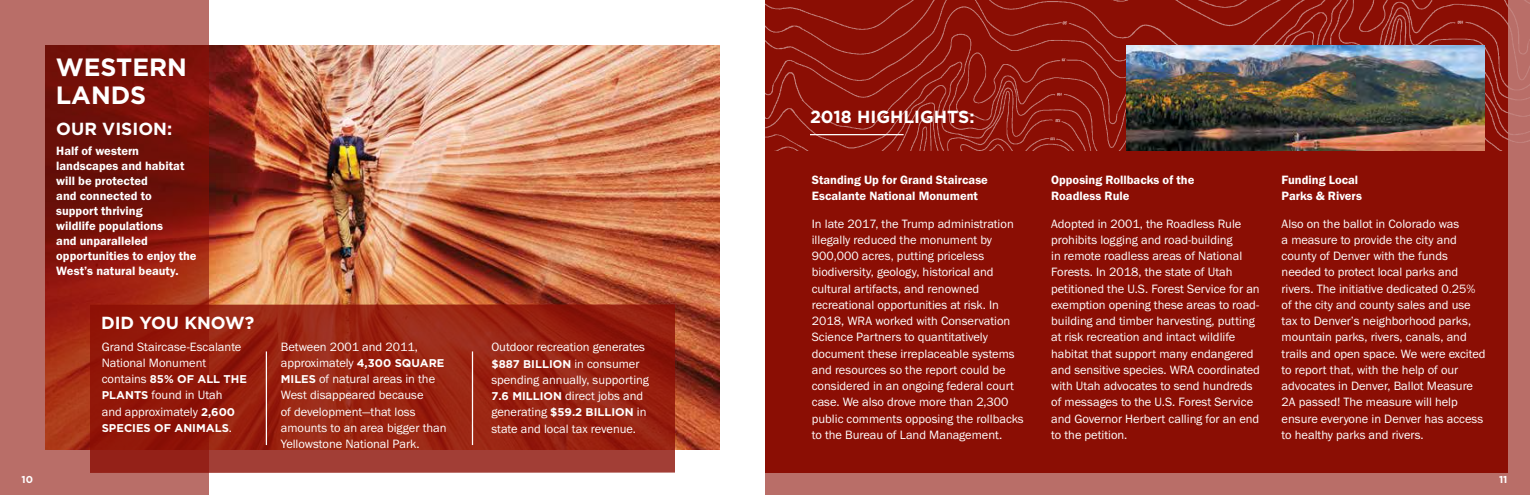
<style>
.page{position:relative;width:1530px;height:495px;background:#fff}
.page>*{position:absolute;margin:0;border:0;box-sizing:border-box;transform-origin:0 0}
.t1{font:700 25px/27.5px "Gotham";color:#fff}
.t2{font:700 17.5px "Gotham";color:#fff}
.t3{font:12.5px/16.2px "Franklin Gothic URW Boo";color:#fff}
.t4{font:12.5px/15px "Franklin Gothic URW Dem";color:#fff}
.t5{font:700 11.25px "Gotham";color:#fff}
.t6{font:700 10px "Gotham";color:#fff}
.s1{font-family:"Franklin Gothic URW Boo";font-weight:400;font-size:12.5px}
.s2{font-family:"Gotham";font-weight:700;font-size:11.25px}
</style>
<div class="page">
<div style="left:765px;top:0;width:765px;height:495px;background:#b96e68"></div>
<div style="left:765px;top:0;width:743px;height:472px;background:#8b0e04"></div>
<img style="left:765px;top:0;width:765px;height:150px">
<img style="left:209px;top:45px;width:511px;height:405px">
<svg style="left:0;top:0;width:209px;height:495px;background:#993b32"></svg>
<svg style="left:90px;top:304px;width:585px;height:169px;background:#972314"></svg>
<img style="left:1127px;top:45px;width:358px;height:105px">
<hr style="left:810px;top:134px;width:94px;height:1px;background:#fff">
<hr style="left:472px;top:351px;width:1px;height:94px;background:#fff">
<hr style="left:266px;top:351px;width:1px;height:94px;background:#fff">
<h1 class="t1" style="left:56px;top:53px;width:133px">WESTERN<br>LANDS</h1>
<h2 class="t2" style="left:56px;top:117px;width:117px">OUR VISION:</h2>
<p class="t4" style="left:56px;top:143px;width:142px">Half of western landscapes and habitat will be protected<br>and connected to support thriving<br>wildlife populations<br>and unparalleled opportunities to enjoy the<br>West’s natural beauty.</p>
<h2 class="t2" style="left:101px;top:311px;width:155px">DID YOU KNOW?</h2>
<p class="t3" style="left:102px;top:338px;width:141px">Grand Staircase-Escalante<br>National Monument</p>
<p class="t5" style="left:102px;top:372px;width:147px"><span class="s1">contains</span> 85% OF ALL THE</p>
<p class="t3" style="left:102px;top:387px;width:135px"><span class="s2">PLANTS</span> found in Utah and approximately <span class="s2">2,600</span></p>
<p class="t5" style="left:102px;top:420px;width:132px">SPECIES OF ANIMALS<span class="s1">.</span></p>
<p class="t3" style="left:281px;top:338px;width:167px">Between 2001 and 2011, approximately <span class="s2">4,300 SQUARE<br>MILES</span> of natural areas in the<br>West disappeared because<br>of development—that loss amounts to an area bigger than<br>Yellowstone National Park.</p>
<p class="t3" style="left:491px;top:339px;width:155px">Outdoor recreation generates</p>
<p class="t5" style="left:491px;top:356px;width:150px">$887 BILLION <span class="s1">in consumer</span></p>
<p class="t3" style="left:491px;top:371px;width:159px">spending annually, supporting<br><span class="s2">7.6 MILLION</span> direct jobs and generating <span class="s2">$59.2 BILLION</span> in state and local tax revenue.</p>
<h2 class="t2" style="left:810px;top:105px;width:166px">2018 HIGHLIGHTS:</h2>
<p class="t4" style="left:812px;top:171px;width:178px;line-height:16.2px">Standing Up for Grand Staircase<br>Escalante National Monument</p>
<p class="t3" style="left:812px;top:215px;width:213px">In late 2017, the Trump administration illegally reduced the monument by 900,000 acres, putting priceless biodiversity, geology, historical and cultural artifacts, and renowned recreational opportunities at risk. In 2018, WRA worked with Conservation Science Partners to quantitatively document these irreplaceable systems and resources so the report could be considered in an ongoing federal court case. We also drove more than 2,300 public comments opposing the rollbacks to the Bureau of Land Management.</p>
<p class="t4" style="left:1051px;top:171px;width:145px;line-height:16.2px">Opposing Rollbacks of the<br>Roadless Rule</p>
<p class="t3" style="left:1051px;top:215px;width:210px">Adopted in 2001, the Roadless Rule prohibits logging and road-building<br>in remote roadless areas of National Forests. In 2018, the state of Utah petitioned the U.S. Forest Service for an exemption opening these areas to road&shy;building and timber harvesting, putting at risk recreation and intact wildlife habitat that support many endangered and sensitive species. WRA coordinated with Utah advocates to send hundreds of messages to the U.S. Forest Service and Governor Herbert calling for an end to the petition.</p>
<p class="t4" style="left:1282px;top:171px;width:82px;line-height:16.2px">Funding Local<br>Parks &amp; Rivers</p>
<p class="t3" style="left:1282px;top:215px;width:206px">Also on the ballot in Colorado was<br>a measure to provide the city and county of Denver with the funds needed to protect local parks and rivers. The initiative dedicated 0.25% of the city and county sales and use tax to Denver’s neighborhood parks, mountain parks, rivers, canals, and trails and open space. We were excited to report that, with the help of our advocates in Denver, Ballot Measure 2A passed! The measure will help ensure everyone in Denver has access to healthy parks and rivers.</p>
<p class="t6" style="left:22px;top:473px;width:13px">10</p>
<p class="t6" style="left:1499px;top:473px;width:10px">11</p>
</div>
